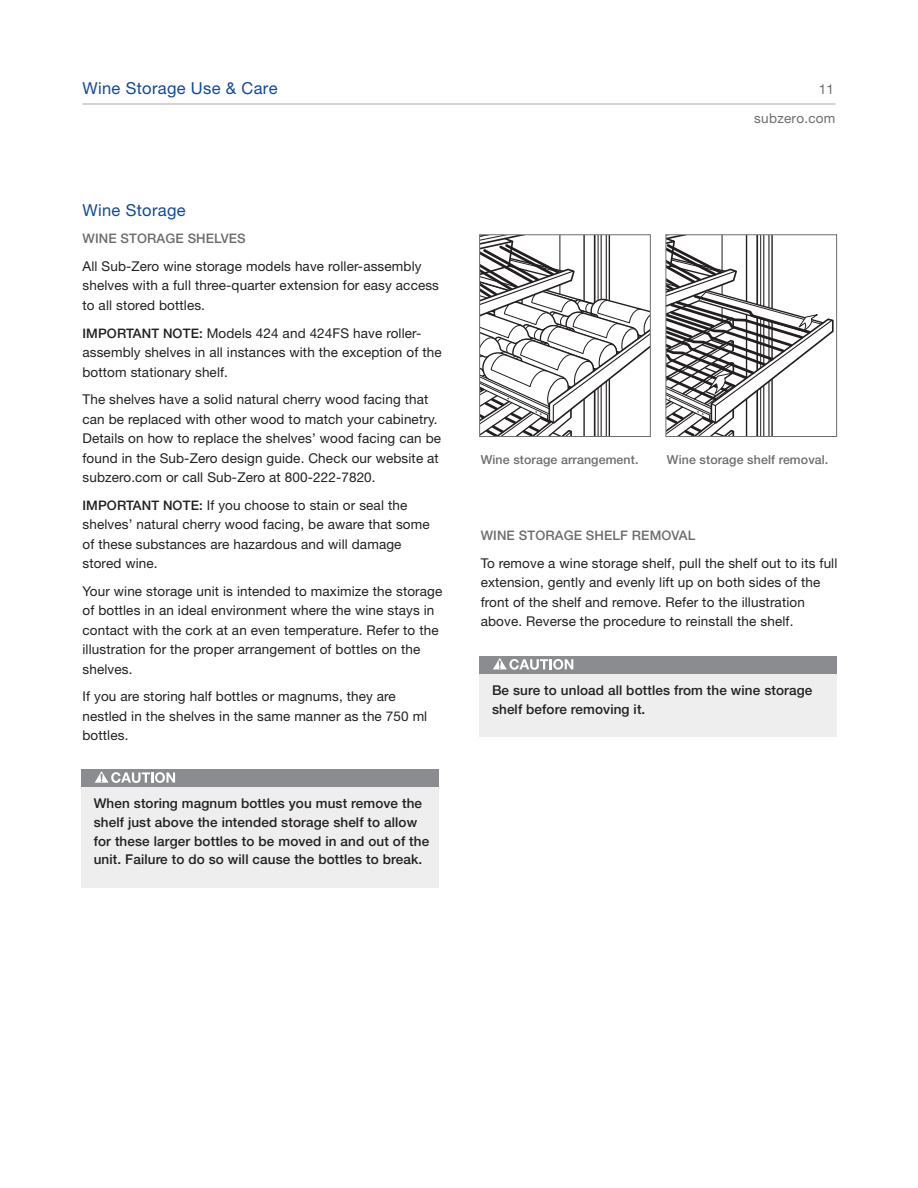
<style>
.page{position:relative;width:918px;height:1188px;background:#fff}
.page>*{position:absolute;margin:0;border:0;box-sizing:border-box;transform-origin:0 0}
.t1{font:16.5px "Helvetica Neue LT Pro";letter-spacing:.02em;color:#0f499d}
.t2{font:13.5px/19.5px "Helvetica Neue";letter-spacing:.01em;color:#231f20}
.t3{font:500 13.5px/18.8px "Helvetica Neue";letter-spacing:.01em;color:#231f20}
.t4{font:13.5px/28.2px "Helvetica Neue LT Pro";letter-spacing:.02em;color:#6c6d70;text-align:right}
.t5{font:500 13.2px "Helvetica Neue";letter-spacing:.01em;color:#6c6d70}
.t6{font:500 12.3px "Helvetica Neue";letter-spacing:.01em;color:#6c6d70}
.s1{font-weight:500;font-size:13.2px}
</style>
<div class="page">
<hr style="left:82px;top:104px;width:754px;height:1px;background:#a8a9ad">
<svg style="left:481px;top:236px;width:168px;height:199px"></svg>
<div style="left:479px;top:234px;width:172px;height:203px;border:1px solid #6c6d70"></div>
<svg style="left:668px;top:236px;width:166px;height:199px"></svg>
<div style="left:666px;top:234px;width:171px;height:203px;border:1px solid #6c6d70"></div>
<div style="left:479px;top:657px;width:358px;height:80px;background:#eeeeef"></div>
<div style="left:479px;top:657px;width:358px;height:17px;background:#8a8c8f"></div>
<svg style="left:493px;top:658px;width:80px;height:12px"></svg>
<div style="left:81px;top:770px;width:358px;height:118px;background:#eeeeef"></div>
<div style="left:81px;top:770px;width:358px;height:17px;background:#8a8c8f"></div>
<svg style="left:95px;top:771px;width:80px;height:12px"></svg>
<p class="t1" style="left:82px;top:83px;width:197px">Wine Storage Use &amp; Care</p>
<p class="t4" style="left:754px;top:77px;width:83px">11 subzero.com</p>
<p class="t1" style="left:82px;top:204px;width:105px">Wine Storage</p>
<p class="t5" style="left:82px;top:234px;width:165px">WINE STORAGE SHELVES</p>
<p class="t2" style="left:82px;top:258px;width:358px">All Sub-Zero wine storage models have roller-assembly shelves with a full three-quarter extension for easy access to all stored bottles.</p>
<p class="t2" style="left:82px;top:324px;width:361px"><span class="s1">IMPORTANT NOTE:</span> Models 424 and 424FS have roller&shy;assembly shelves in all instances with the exception of the bottom stationary shelf.</p>
<p class="t2" style="left:83px;top:391px;width:360px">The shelves have a solid natural cherry wood facing that can be replaced with other wood to match your cabinetry.<br>Details on how to replace the shelves’ wood facing can be found in the Sub-Zero design guide. Check our website at subzero.com or call Sub-Zero at 800-222-7820.</p>
<p class="t2" style="left:82px;top:497px;width:349px"><span class="s1">IMPORTANT NOTE:</span> If you choose to stain or seal the shelves’ natural cherry wood facing, be aware that some of these substances are hazardous and will damage stored wine.</p>
<p class="t2" style="left:83px;top:583px;width:361px">Your wine storage unit is intended to maximize the storage of bottles in an ideal environment where the wine stays in contact with the cork at an even temperature. Refer to the illustration for the proper arrangement of bottles on the shelves.</p>
<p class="t2" style="left:83px;top:688px;width:346px">If you are storing half bottles or magnums, they are nestled in the shelves in the same manner as the 750 ml bottles.</p>
<p class="t3" style="left:94px;top:795px;width:337px">When storing magnum bottles you must remove the shelf just above the intended storage shelf to allow for these larger bottles to be moved in and out of the unit. Failure to do so will cause the bottles to break.</p>
<p class="t6" style="left:481px;top:455px;width:159px">Wine storage arrangement.</p>
<p class="t6" style="left:667px;top:455px;width:163px">Wine storage shelf removal.</p>
<p class="t5" style="left:481px;top:531px;width:216px">WINE STORAGE SHELF REMOVAL</p>
<p class="t2" style="left:481px;top:555px;width:358px">To remove a wine storage shelf, pull the shelf out to its full extension, gently and evenly lift up on both sides of the front of the shelf and remove. Refer to the illustration above. Reverse the procedure to reinstall the shelf.</p>
<p class="t3" style="left:492px;top:682px;width:322px">Be sure to unload all bottles from the wine storage shelf before removing it.</p>
</div>
